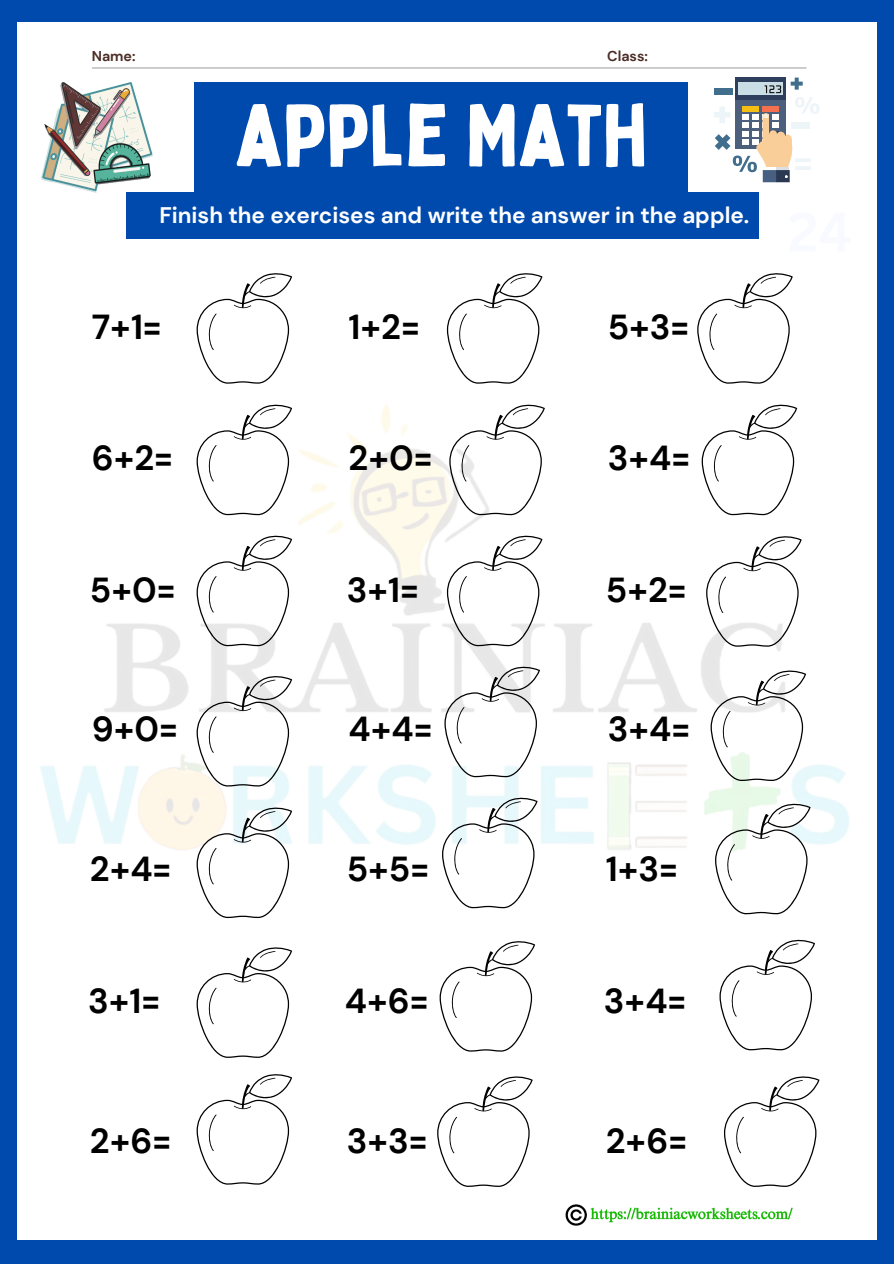
<style>
.page{position:relative;width:894px;height:1264px;background:#fff}
.page>*{position:absolute;margin:0;border:0;box-sizing:border-box;transform-origin:0 0}
.t1{font:85.95px "Bobby Jones";color:#fff}
.t2{font:700 34.65px "DM Sans";color:#000}
.t3{font:700 22.5px "DM Sans";color:#fff}
.t4{font:700 14.25px "DM Sans";color:#4c2d26}
</style>
<div class="page">
<div style="left:0;top:0;width:893px;height:1263px;background:#004aad"></div>
<div style="left:17px;top:23px;width:859px;height:1217px;background:#fff"></div>
<img style="left:565px;top:1204px;width:228px;height:22px">
<img style="left:40px;top:392px;width:837px;height:493px">
<svg style="left:196px;top:273px;width:96px;height:110px"></svg>
<hr style="left:92px;top:67px;width:713px;height:1px;background:#a7a5a6">
<div style="left:194px;top:83px;width:493px;height:117px;background:#004aad"></div>
<div style="left:126px;top:192px;width:632px;height:46px;background:#004aad"></div>
<img style="left:41px;top:83px;width:112px;height:110px">
<svg style="left:714px;top:78px;width:105px;height:104px"></svg>
<svg style="left:196px;top:404px;width:96px;height:111px"></svg>
<svg style="left:196px;top:535px;width:96px;height:111px"></svg>
<svg style="left:196px;top:675px;width:96px;height:111px"></svg>
<svg style="left:196px;top:806px;width:96px;height:112px"></svg>
<svg style="left:196px;top:947px;width:96px;height:110px"></svg>
<svg style="left:196px;top:1074px;width:96px;height:110px"></svg>
<svg style="left:447px;top:273px;width:95px;height:110px"></svg>
<svg style="left:697px;top:273px;width:95px;height:110px"></svg>
<svg style="left:449px;top:404px;width:95px;height:111px"></svg>
<svg style="left:447px;top:535px;width:95px;height:111px"></svg>
<svg style="left:444px;top:665px;width:96px;height:112px"></svg>
<svg style="left:442px;top:796px;width:95px;height:112px"></svg>
<svg style="left:439px;top:941px;width:96px;height:110px"></svg>
<svg style="left:437px;top:1076px;width:95px;height:110px"></svg>
<svg style="left:701px;top:404px;width:96px;height:111px"></svg>
<svg style="left:706px;top:535px;width:95px;height:111px"></svg>
<svg style="left:710px;top:669px;width:95px;height:112px"></svg>
<svg style="left:714px;top:802px;width:96px;height:112px"></svg>
<svg style="left:719px;top:939px;width:95px;height:111px"></svg>
<svg style="left:724px;top:1076px;width:95px;height:110px"></svg>
<h2 class="t4" style="left:92px;top:47px;width:45px">Name:</h2>
<p class="t4" style="left:607px;top:47px;width:42px">Class:</p>
<h2 class="t1" style="left:235px;top:81px;width:414px">APPLE MATH</h2>
<p class="t3" style="left:159px;top:201px;width:591px">Finish the exercises and write the answer in the apple.</p>
<p class="t2" style="left:92px;top:304px;width:71px">7+1=</p>
<h2 class="t2" style="left:348px;top:304px;width:73px">1+2=</h2>
<p class="t2" style="left:607px;top:304px;width:83px">5+3=</p>
<p class="t2" style="left:92px;top:436px;width:83px">6+2=</p>
<p class="t2" style="left:348px;top:436px;width:85px">2+0=</p>
<h2 class="t2" style="left:607px;top:436px;width:84px">3+4=</h2>
<h1 class="t2" style="left:90px;top:567px;width:87px">5+0=</h1>
<p class="t2" style="left:346px;top:567px;width:74px">3+1=</p>
<h2 class="t2" style="left:605px;top:567px;width:82px">5+2=</h2>
<p class="t2" style="left:92px;top:707px;width:88px">9+0=</p>
<p class="t2" style="left:348px;top:707px;width:85px">4+4=</p>
<h2 class="t2" style="left:607px;top:707px;width:84px">3+4=</h2>
<p class="t2" style="left:90px;top:847px;width:83px">2+4=</p>
<h2 class="t2" style="left:346px;top:847px;width:84px">5+5=</h2>
<p class="t2" style="left:605px;top:847px;width:74px">1+3=</p>
<h3 class="t2" style="left:88px;top:978px;width:74px">3+1=</h3>
<h2 class="t2" style="left:345px;top:978px;width:85px">4+6=</h2>
<p class="t2" style="left:603px;top:978px;width:84px">3+4=</p>
<p class="t2" style="left:90px;top:1118px;width:83px">2+6=</p>
<h2 class="t2" style="left:346px;top:1118px;width:82px">3+3=</h2>
<p class="t2" style="left:605px;top:1118px;width:83px">2+6=</p>
</div>
